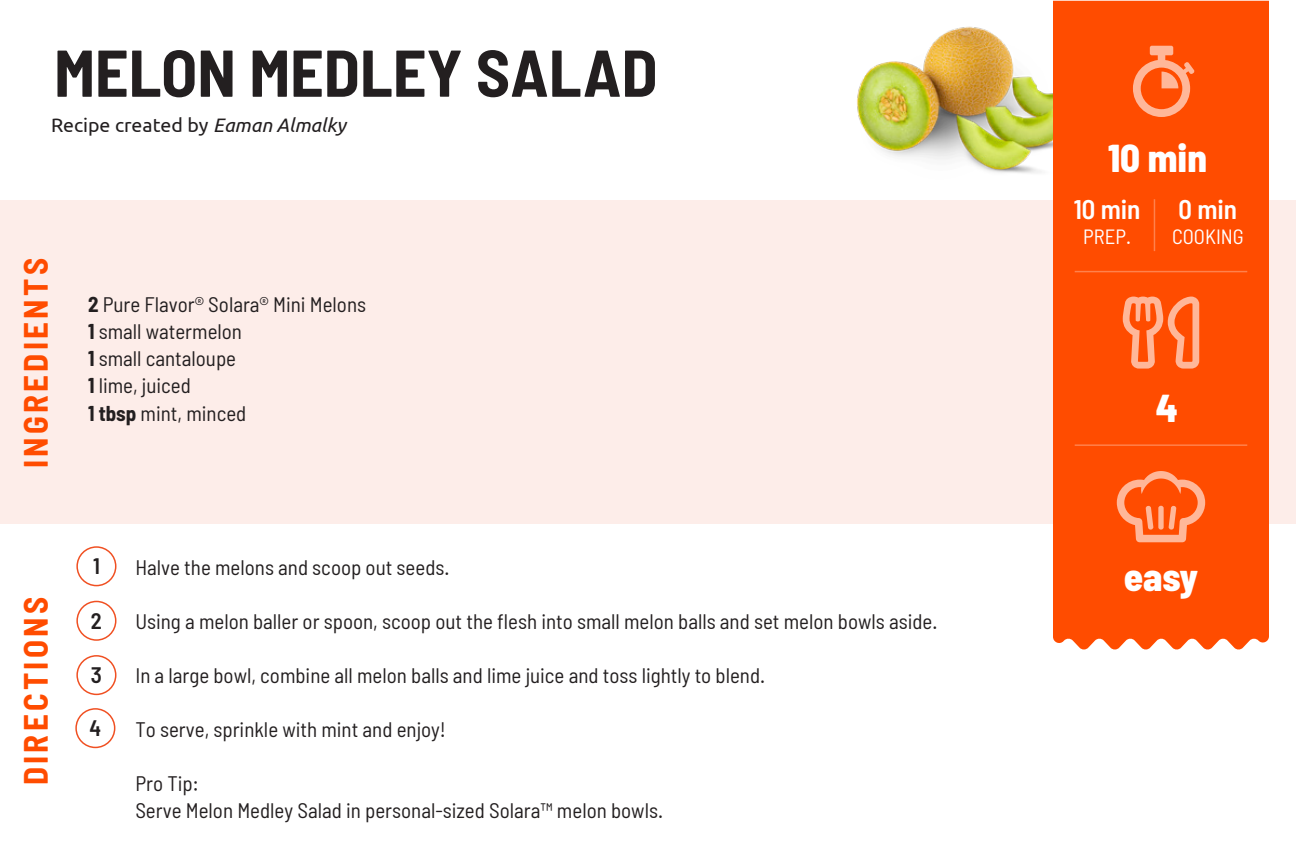
<style>
.page{position:relative;width:1296px;height:864px;background:#fff}
.page>*{position:absolute;margin:0;border:0;box-sizing:border-box;transform-origin:0 0}
.t1{font:700 semi-condensed 66px "Barlow";color:#231f20}
.t2{font:800 semi-condensed 39px "Barlow";color:#fff}
.t3{font:700 semi-condensed 33px "Barlow";letter-spacing:.1em;color:#ff4c00}
.t4{font:600 semi-condensed 27px "Barlow";color:#fff}
.t5{font:600 semi-condensed 22.5px "Barlow";color:#231f20}
.t6{font:semi-condensed 21px/27px "Barlow";color:#231f20}
.t7{font:semi-condensed 20.7px "Barlow";color:#fff}
.t8{font:19.5px "Ubuntu";color:#231f20}
.s1{font-style:italic}
.s2{font-weight:700}
</style>
<div class="page">
<div style="left:0;top:200px;width:1296px;height:324px;background:#fdede9"></div>
<img style="left:857px;top:0;width:316px;height:173px">
<div style="left:1053px;top:1px;width:216px;height:649px;background:#ff4c00"></div>
<svg style="left:1123px;top:297px;width:76px;height:72px;background:#ff7b43"></svg>
<svg style="left:1117px;top:471px;width:88px;height:71px;background:#ff6f32"></svg>
<div style="left:1158px;top:506px;width:6px;height:24px;background:#ffb799;border-radius:2px"></div>
<svg style="left:1133px;top:46px;width:61px;height:71px;background:#ff773e"></svg>
<hr style="left:1075px;top:271px;width:172px;height:1px;background:#fff">
<hr style="left:1075px;top:444px;width:172px;height:2px;background:#fff">
<hr style="left:1154px;top:199px;width:1px;height:52px;background:#fff">
<div style="left:76px;top:546px;width:40px;height:40px;border:2px solid #f05022;border-radius:50%"></div>
<div style="left:76px;top:601px;width:40px;height:40px;border:2px solid #f05022;border-radius:50%"></div>
<div style="left:76px;top:655px;width:40px;height:40px;border:2px solid #f05022;border-radius:50%"></div>
<div style="left:75px;top:708px;width:40px;height:40px;border:2px solid #f05022;border-radius:50%"></div>
<h1 class="t1" style="left:54px;top:32px;width:605px">MELON MEDLEY SALAD</h1>
<p class="t8" style="left:51px;top:113px;width:296px">Recipe created by <span class="s1">Eaman Almalky</span></p>
<h3 class="t3" style="left:15px;top:468px;width:211px;rotate:-90deg">INGREDIENTS</h3>
<h3 class="t3" style="left:15px;top:785px;width:190px;rotate:-90deg">DIRECTIONS</h3>
<p class="t6" style="left:88px;top:291px;width:280px"><span class="s2">2</span> Pure Flavor® Solara® Mini Melons<br><span class="s2">1</span> small watermelon<br><span class="s2">1</span> small cantaloupe<br><span class="s2">1</span> lime, juiced<br><span class="s2">1 tbsp</span> mint, minced</p>
<p class="t5" style="left:93px;top:552px;width:8px">1</p>
<p class="t5" style="left:91px;top:607px;width:12px">2</p>
<p class="t5" style="left:91px;top:661px;width:13px">3</p>
<p class="t5" style="left:90px;top:714px;width:13px">4</p>
<p class="t6" style="left:135px;top:553px;width:316px">Halve the melons and scoop out seeds.</p>
<p class="t6" style="left:135px;top:607px;width:804px">Using a melon baller or spoon, scoop out the flesh into small melon balls and set melon bowls aside.</p>
<p class="t6" style="left:135px;top:661px;width:631px">In a large bowl, combine all melon balls and lime juice and toss lightly to blend.</p>
<p class="t6" style="left:135px;top:715px;width:312px">To serve, sprinkle with mint and enjoy!</p>
<p class="t6" style="left:135px;top:769px;width:529px">Pro Tip:<br>Serve Melon Medley Salad in personal-sized Solara™ melon bowls.</p>
<h2 class="t2" style="left:1108px;top:133px;width:100px">10 min</h2>
<p class="t4" style="left:1074px;top:193px;width:68px">10 min</p>
<p class="t7" style="left:1083px;top:224px;width:49px">PREP.</p>
<p class="t4" style="left:1179px;top:193px;width:60px">0 min</p>
<p class="t7" style="left:1172px;top:224px;width:73px">COOKING</p>
<h2 class="t2" style="left:1156px;top:384px;width:24px">4</h2>
<h2 class="t2" style="left:1124px;top:553px;width:76px">easy</h2>
</div>
